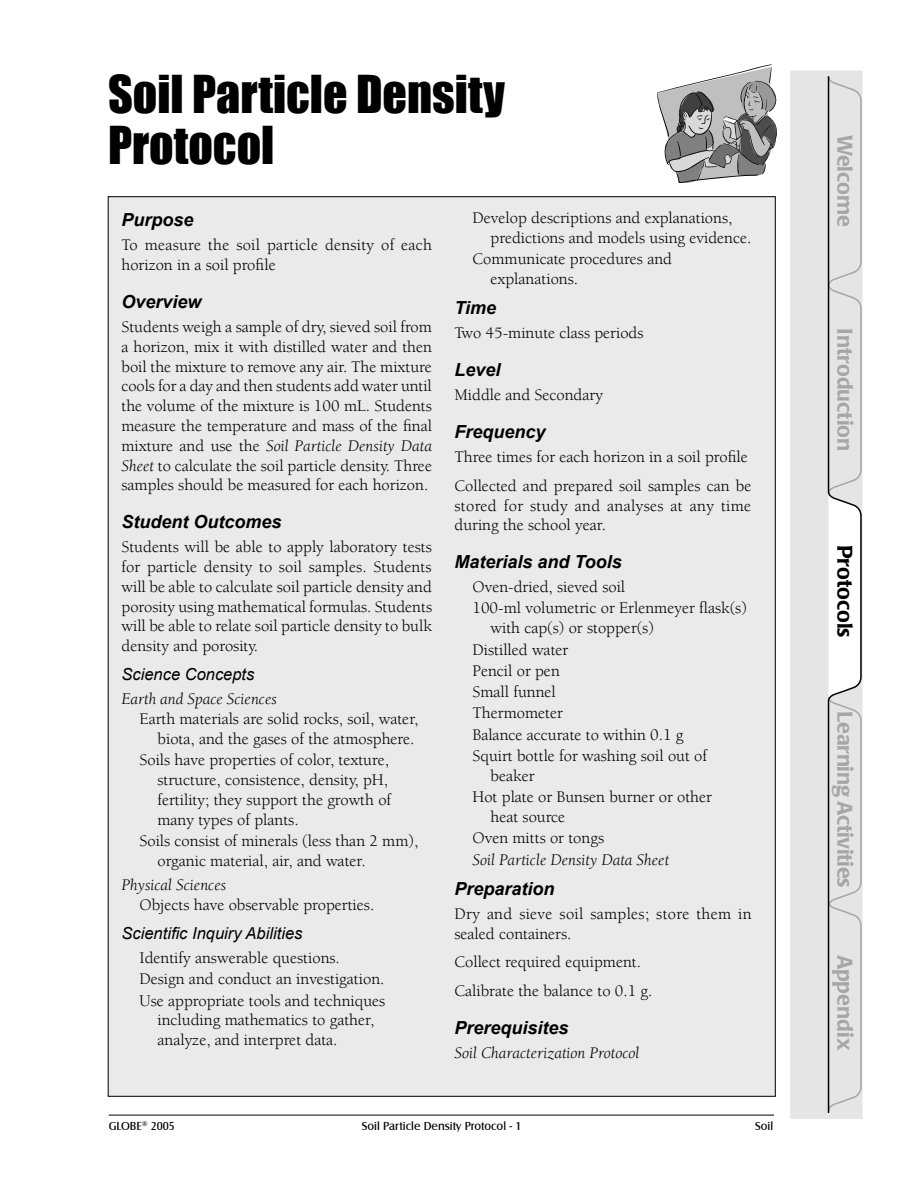
<style>
.page{position:relative;width:918px;height:1188px;background:#fff}
.page>*{position:absolute;margin:0;border:0;box-sizing:border-box;transform-origin:0 0}
.HTML_H1{font:48px/51px "Impact";color:#000}
.t1{font:500 21px "Poppl Laudatio";color:#a6a6a6}
.t2{font:500 21px "Poppl Laudatio";color:#000}
.HTML_H3{font:italic 700 18px "Arial";color:#000}
.HTML_Body_Text{font:16.5px/19.8px "Berkeley";color:#000;text-align:justify}
.HTML_Unordered_List{font:16.5px/19.8px "Berkeley";color:#000}
.HTML_Body_Text-2{font:italic 16.5px "Berkeley";color:#000}
.HTML_Body_Text-3{font:16.5px/19.8px "Berkeley";letter-spacing:.02em;color:#000}
.HTML_H4{font:italic 16.5px "Arial";color:#000}
.HTML_Unordered_List-2{font:italic 16.5px "Berkeley";color:#000}
.t3{font:12px "Castle T";color:#000}
.s1{font-style:italic}
</style>
<div class="page">
<hr style="left:109px;top:1115px;width:665px;height:1px;background:#000">
<div style="left:790px;top:71px;width:72px;height:1048px;background:#e5e5e5"></div>
<svg style="left:827px;top:75px;width:35px;height:1039px"></svg>
<div style="left:108px;top:197px;width:667px;height:899px;background:#eaeaea"></div>
<svg style="left:657px;top:64px;width:120px;height:119px"></svg>
<p class="HTML_H1" style="left:108px;top:67px;width:399px">Soil Particle Density<br>Protocol</p>
<p class="HTML_H3" style="left:122px;top:208px;width:74px">Purpose</p>
<p class="HTML_Body_Text" style="left:122px;top:236px;width:312px">To measure the soil particle density of each horizon in a soil profile</p>
<p class="HTML_H3" style="left:122px;top:290px;width:82px">Overview</p>
<p class="HTML_Body_Text" style="left:122px;top:317px;width:312px">Students weigh a sample of dry, sieved soil from a horizon, mix it with distilled water and then boil the mixture to remove any air. The mixture cools for a day and then students add water until the volume of the mixture is 100 mL. Students measure the temperature and mass of the final mixture and use the <span class="s1">Soil Particle Density Data Sheet</span> to calculate the soil particle density. Three samples should be measured for each horizon.</p>
<p class="HTML_H3" style="left:122px;top:510px;width:162px">Student Outcomes</p>
<p class="HTML_Body_Text" style="left:122px;top:537px;width:312px">Students will be able to apply laboratory tests for particle density to soil samples. Students will be able to calculate soil particle density and porosity using mathematical formulas. Students will be able to relate soil particle density to bulk density and porosity.</p>
<p class="HTML_H4" style="left:122px;top:664px;width:134px">Science Concepts</p>
<p class="HTML_Body_Text-2" style="left:122px;top:691px;width:157px">Earth and Space Sciences</p>
<p class="HTML_Unordered_List" style="left:140px;top:709px;width:280px;text-align:right">Earth materials are solid rocks, soil, water, biota, and the gases of the atmosphere.</p>
<p class="HTML_Unordered_List" style="left:158px;top:750px;width:235px;text-indent:-18px">Soils have properties of color, texture, structure, consistence, density, pH, fertility; they support the growth of many types of plants.</p>
<p class="HTML_Unordered_List" style="left:158px;top:831px;width:262px;text-indent:-18px">Soils consist of minerals (less than 2 mm), organic material, air, and water.</p>
<p class="HTML_Body_Text-2" style="left:122px;top:876px;width:106px">Physical Sciences</p>
<p class="HTML_Unordered_List" style="left:140px;top:895px;width:236px">Objects have observable properties.</p>
<p class="HTML_H4" style="left:122px;top:922px;width:182px">Scientific Inquiry Abilities</p>
<p class="HTML_Unordered_List" style="left:140px;top:948px;width:202px">Identify answerable questions.</p>
<p class="HTML_Unordered_List" style="left:140px;top:969px;width:246px">Design and conduct an investigation.</p>
<p class="HTML_Unordered_List" style="left:158px;top:991px;width:229px;text-indent:-18px">Use appropriate tools and techniques including mathematics to gather, analyze, and interpret data.</p>
<p class="HTML_Unordered_List" style="left:490px;top:208px;width:262px;text-indent:-18px">Develop descriptions and explanations, predictions and models using evidence.</p>
<p class="HTML_Unordered_List" style="left:490px;top:250px;width:183px;text-indent:-18px">Communicate procedures and explanations.</p>
<p class="HTML_H3" style="left:454px;top:296px;width:43px">Time</p>
<p class="HTML_Body_Text" style="left:454px;top:324px;width:191px">Two 45-minute class periods</p>
<p class="HTML_H3" style="left:454px;top:358px;width:48px">Level</p>
<p class="HTML_Body_Text" style="left:454px;top:385px;width:150px">Middle and Secondary</p>
<p class="HTML_H3" style="left:454px;top:420px;width:93px">Frequency</p>
<p class="HTML_Body_Text" style="left:454px;top:447px;width:295px">Three times for each horizon in a soil profile</p>
<p class="HTML_Body_Text" style="left:454px;top:476px;width:298px">Collected and prepared soil samples can be stored for study and analyses at any time during the school year.</p>
<p class="HTML_H3" style="left:454px;top:550px;width:169px">Materials and Tools</p>
<p class="HTML_Unordered_List" style="left:472px;top:577px;width:154px">Oven-dried, sieved soil</p>
<p class="HTML_Unordered_List" style="left:490px;top:599px;width:258px;text-indent:-18px">100-ml volumetric or Erlenmeyer flask(s) with cap(s) or stopper(s)</p>
<p class="HTML_Unordered_List" style="left:472px;top:640px;width:97px">Distilled water</p>
<p class="HTML_Unordered_List" style="left:472px;top:661px;width:89px">Pencil or pen</p>
<p class="HTML_Unordered_List" style="left:472px;top:682px;width:85px">Small funnel</p>
<p class="HTML_Unordered_List" style="left:472px;top:704px;width:92px">Thermometer</p>
<p class="HTML_Unordered_List" style="left:472px;top:725px;width:213px">Balance accurate to within 0.1 g</p>
<p class="HTML_Unordered_List" style="left:490px;top:746px;width:218px;text-indent:-18px">Squirt bottle for washing soil out of beaker</p>
<p class="HTML_Unordered_List" style="left:490px;top:787px;width:223px;text-indent:-18px">Hot plate or Bunsen burner or other heat source</p>
<p class="HTML_Unordered_List" style="left:472px;top:829px;width:133px">Oven mitts or tongs</p>
<p class="HTML_Unordered_List-2" style="left:472px;top:851px;width:198px">Soil Particle Density Data Sheet</p>
<p class="HTML_H3" style="left:454px;top:877px;width:102px">Preparation</p>
<p class="HTML_Body_Text-3" style="left:454px;top:904px;width:299px">Dry and sieve soil samples; store them in sealed containers.</p>
<p class="HTML_Body_Text" style="left:454px;top:953px;width:188px">Collect required equipment.</p>
<p class="HTML_Body_Text" style="left:454px;top:982px;width:199px">Calibrate the balance to 0.1 g.</p>
<p class="HTML_H3" style="left:454px;top:1016px;width:116px">Prerequisites</p>
<p class="HTML_Body_Text-2" style="left:454px;top:1044px;width:186px">Soil Characterization Protocol</p>
<p class="t3" style="left:109px;top:1119px;width:68px">GLOBE<sup>®</sup> 2005</p>
<p class="t3" style="left:362px;top:1119px;width:161px">Soil Particle Density Protocol - 1</p>
<p class="t3" style="left:755px;top:1119px;width:20px">Soil</p>
<p class="t1" style="left:857px;top:135px;width:94px;rotate:90deg">Welcome</p>
<p class="t1" style="left:857px;top:328px;width:125px;rotate:90deg">Introduction</p>
<p class="t2" style="left:857px;top:545px;width:94px;rotate:90deg">Protocols</p>
<p class="t1" style="left:857px;top:711px;width:178px;rotate:90deg">Learning Activities</p>
<p class="t1" style="left:857px;top:955px;width:97px;rotate:90deg">Appendix</p>
</div>
